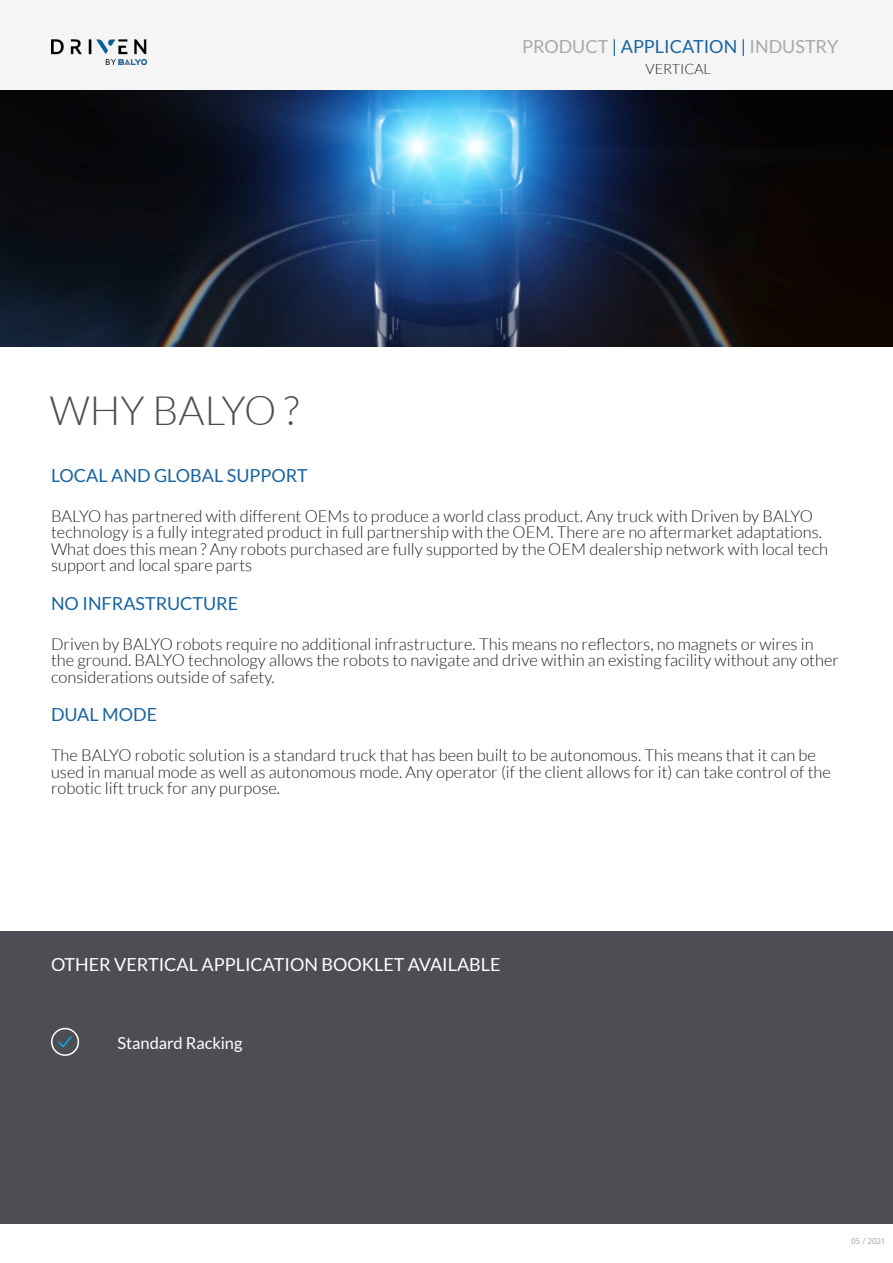
<style>
.page{position:relative;width:893px;height:1263px;background:#fff}
.page>*{position:absolute;margin:0;border:0;box-sizing:border-box;transform-origin:0 0}
.TXT_-_gros_titre{font:300 40.5px "Lato";color:#4c4e54}
.TXT_-_puce_bleu{font:18px "Lato";color:#1864a2}
.TXT_-_titre_bleu{font:18px "Lato";color:#fff}
.t1{font:18px "Lato";color:#a8a9ad}
.TXT-courant_light{font:300 16.5px/16.5px "Lato";color:#231f20}
.TXT-_courant_regular{font:16.5px "Lato";letter-spacing:-.005em;color:#fff}
.t2{font:300 14.25px "Lato";color:#231f20}
.t3{font:9px "Myriad Pro";color:#aca8a9}
.s1{color:#1864a2}
</style>
<div class="page">
<div style="left:0;top:0;width:893px;height:90px;background:#f5f5f5"></div>
<img style="left:51px;top:39px;width:96px;height:25px">
<hr style="left:0;top:0;width:1px;height:90px;background:#ebebec">
<img style="left:0;top:90px;width:893px;height:256px">
<div style="left:0;top:931px;width:893px;height:293px;background:#4c4e54"></div>
<div style="left:51px;top:1028px;width:28px;height:28px;border:2px solid #fff;border-radius:50%"></div>
<svg style="left:58px;top:1036px;width:14px;height:12px"></svg>
<p class="t1" style="left:522px;top:36px;width:318px">PRODUCT <span class="s1">| APPLICATION |</span> INDUSTRY</p>
<p class="t2" style="left:646px;top:61px;width:67px">VERTICAL</p>
<p class="TXT_-_gros_titre" style="left:50px;top:388px;width:251px">WHY BALYO ?</p>
<p class="TXT_-_puce_bleu" style="left:51px;top:466px;width:258px">LOCAL AND GLOBAL SUPPORT</p>
<p class="TXT-courant_light" style="left:51px;top:508px;width:779px">BALYO has partnered with different OEMs to produce a world class product. Any truck with Driven by BALYO technology is a fully integrated product in full partnership with the OEM. There are no aftermarket adaptations.<br>What does this mean ? Any robots purchased are fully supported by the OEM dealership network with local tech support and local spare parts</p>
<p class="TXT_-_puce_bleu" style="left:51px;top:593px;width:189px">NO INFRASTRUCTURE</p>
<p class="TXT-courant_light" style="left:51px;top:635px;width:789px">Driven by BALYO robots require no additional infrastructure. This means no reflectors, no magnets or wires in the ground. BALYO technology allows the robots to navigate and drive within an existing facility without any other considerations outside of safety.</p>
<p class="TXT_-_puce_bleu" style="left:51px;top:705px;width:108px">DUAL MODE</p>
<p class="TXT-courant_light" style="left:51px;top:747px;width:781px">The BALYO robotic solution is a standard truck that has been built to be autonomous. This means that it can be used in manual mode as well as autonomous mode. Any operator (if the client allows for it) can take control of the robotic lift truck for any purpose.</p>
<p class="TXT_-_titre_bleu" style="left:51px;top:954px;width:451px">OTHER VERTICAL APPLICATION BOOKLET AVAILABLE</p>
<p class="TXT-_courant_regular" style="left:118px;top:1033px;width:126px">Standard Racking</p>
<p class="t3" style="left:851px;top:1235px;width:36px">05 / 2021</p>
</div>
